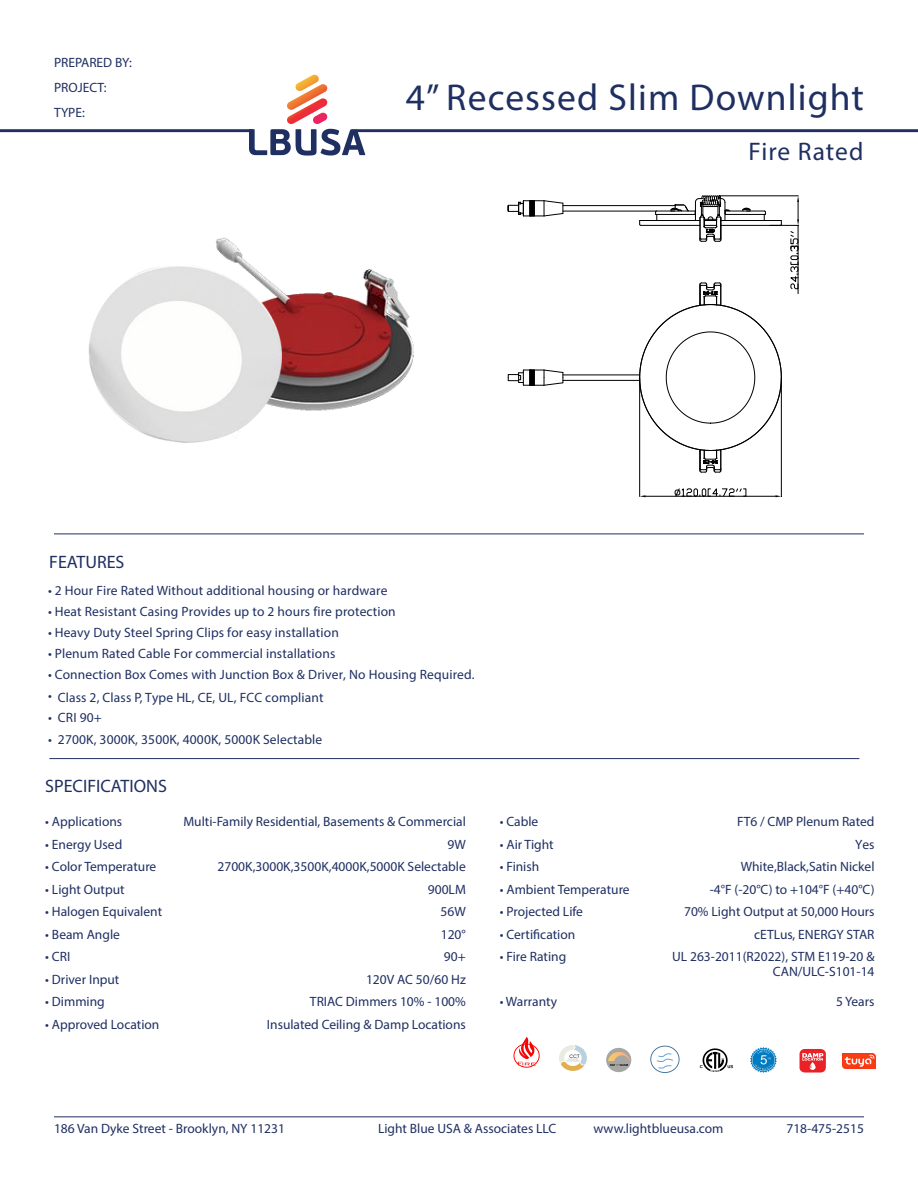
<style>
.page{position:relative;width:918px;height:1188px;background:#fff}
.page>*{position:absolute;margin:0;border:0;box-sizing:border-box;transform-origin:0 0}
.t1{font:37.5px "Myriad Pro";letter-spacing:.03em;color:#1f2f62}
.t2{font:25.5px "Myriad Pro";letter-spacing:.035em;color:#1f2f62}
.t3{font:18px "Myriad Pro";color:#1f2f62}
.Chart_Left{font:13.5px/22.8px "Myriad Pro";color:#1f2f62;text-align:right}
</style>
<div class="page">
<hr style="left:356px;top:129px;width:562px;height:3px;background:#1f2f62">
<hr style="left:0;top:129px;width:253px;height:3px;background:#1f2f62">
<svg style="left:249px;top:75px;width:116px;height:81px"></svg>
<hr style="left:49px;top:758px;width:810px;height:1px;background:#1f2f62">
<hr style="left:54px;top:534px;width:810px;height:1px;background:#1f2f62">
<hr style="left:54px;top:1117px;width:810px;height:1px;background:#1f2f62">
<img style="left:215px;top:237px;width:199px;height:174px">
<img style="left:88px;top:258px;width:205px;height:185px">
<hr style="left:563px;top:205px;width:112px;height:1px;background:#000">
<hr style="left:563px;top:211px;width:93px;height:1px;background:#000">
<hr style="left:563px;top:375px;width:77px;height:1px;background:#000">
<hr style="left:563px;top:380px;width:77px;height:1px;background:#000">
<svg style="left:507px;top:369px;width:57px;height:17px"></svg>
<svg style="left:508px;top:200px;width:56px;height:17px"></svg>
<hr style="left:639px;top:378px;width:1px;height:118px;background:#000">
<hr style="left:781px;top:378px;width:1px;height:118px;background:#000">
<hr style="left:646px;top:496px;width:129px;height:1px;background:#000">
<svg style="left:640px;top:495px;width:6px;height:2px"></svg>
<svg style="left:775px;top:495px;width:6px;height:2px"></svg>
<svg style="left:674px;top:488px;width:72px;height:9px"></svg>
<svg style="left:639px;top:195px;width:160px;height:278px"></svg>
<img style="left:513px;top:1036px;width:19px;height:23px">
<svg style="left:514px;top:1044px;width:26px;height:24px"></svg>
<img style="left:559px;top:1045px;width:27px;height:25px">
<svg style="left:650px;top:1046px;width:30px;height:27px"></svg>
<img style="left:606px;top:1048px;width:25px;height:24px;border-radius:50%">
<img style="left:843px;top:1053px;width:32px;height:16px">
<img style="left:699px;top:1048px;width:34px;height:24px">
<img style="left:799px;top:1049px;width:27px;height:24px">
<img style="left:750px;top:1047px;width:26px;height:25px">
<p class="Chart_Left" style="left:54px;top:51px;width:79px">PREPARED BY:</p>
<p class="Chart_Left" style="left:54px;top:76px;width:54px">PROJECT:</p>
<p class="Chart_Left" style="left:54px;top:101px;width:32px">TYPE:</p>
<p class="t3" style="left:49px;top:551px;width:77px">FEATURES</p>
<p class="t1" style="left:406px;top:74px;width:460px">4” Recessed Slim Downlight</p>
<p class="t2" style="left:749px;top:136px;width:116px">Fire Rated</p>
<p class="Chart_Left" style="left:48px;top:579px;width:341px">• 2 Hour Fire Rated Without additional housing or hardware</p>
<p class="Chart_Left" style="left:48px;top:600px;width:349px">• Heat Resistant Casing Provides up to 2 hours fire protection</p>
<p class="Chart_Left" style="left:48px;top:621px;width:292px">• Heavy Duty Steel Spring Clips for easy installation</p>
<p class="Chart_Left" style="left:48px;top:642px;width:289px">• Plenum Rated Cable For commercial installations</p>
<p class="Chart_Left" style="left:48px;top:663px;width:428px">• Connection Box Comes with Junction Box &amp; Driver, No Housing Required.</p>
<p class="Chart_Left" style="left:48px;top:686px;width:277px">• Class 2, Class P, Type HL, CE, UL, FCC compliant</p>
<p class="Chart_Left" style="left:48px;top:705px;width:55px">• CRI 90+</p>
<p class="Chart_Left" style="left:48px;top:728px;width:276px">• 2700K, 3000K, 3500K, 4000K, 5000K Selectable</p>
<p class="t3" style="left:45px;top:775px;width:123px">SPECIFICATIONS</p>
<p class="Chart_Left" style="left:45px;top:810px;width:78px">• Applications</p>
<p class="Chart_Left" style="left:183px;top:810px;width:284px">Multi-Family Residential, Basements &amp; Commercial</p>
<p class="Chart_Left" style="left:45px;top:832px;width:79px">• Energy Used</p>
<p class="Chart_Left" style="left:448px;top:832px;width:20px">9W</p>
<p class="Chart_Left" style="left:45px;top:855px;width:113px">• Color Temperature</p>
<p class="Chart_Left" style="left:218px;top:855px;width:250px">2700K,3000K,3500K,4000K,5000K Selectable</p>
<p class="Chart_Left" style="left:45px;top:877px;width:81px">• Light Output</p>
<p class="Chart_Left" style="left:428px;top:877px;width:40px">900LM</p>
<p class="Chart_Left" style="left:45px;top:900px;width:118px">• Halogen Equivalent</p>
<p class="Chart_Left" style="left:441px;top:900px;width:27px">56W</p>
<p class="Chart_Left" style="left:45px;top:922px;width:76px">• Beam Angle</p>
<p class="Chart_Left" style="left:441px;top:922px;width:27px">120°</p>
<p class="Chart_Left" style="left:45px;top:945px;width:26px">• CRI</p>
<p class="Chart_Left" style="left:444px;top:945px;width:23px">90+</p>
<p class="Chart_Left" style="left:45px;top:967px;width:76px">• Driver Input</p>
<p class="Chart_Left" style="left:366px;top:967px;width:101px">120V AC 50/60 Hz</p>
<p class="Chart_Left" style="left:45px;top:990px;width:61px">• Dimming</p>
<p class="Chart_Left" style="left:310px;top:990px;width:157px">TRIAC Dimmers 10% - 100%</p>
<p class="Chart_Left" style="left:45px;top:1012px;width:116px">• Approved Location</p>
<p class="Chart_Left" style="left:267px;top:1012px;width:201px">Insulated Ceiling &amp; Damp Locations</p>
<p class="Chart_Left" style="left:500px;top:810px;width:40px">• Cable</p>
<p class="Chart_Left" style="left:500px;top:832px;width:55px">• Air Tight</p>
<p class="Chart_Left" style="left:500px;top:855px;width:41px">• Finish</p>
<p class="Chart_Left" style="left:737px;top:809px;width:139px">FT6 / CMP Plenum Rated<br>Yes<br>White,Black,Satin Nickel</p>
<p class="Chart_Left" style="left:500px;top:877px;width:131px">• Ambient Temperature</p>
<p class="Chart_Left" style="left:710px;top:877px;width:166px">-4°F (-20°C) to +104°F (+40°C)</p>
<p class="Chart_Left" style="left:500px;top:900px;width:85px">• Projected Life</p>
<p class="Chart_Left" style="left:684px;top:900px;width:192px">70% Light Output at 50,000 Hours</p>
<p class="Chart_Left" style="left:500px;top:922px;width:77px">• Certification</p>
<p class="Chart_Left" style="left:754px;top:922px;width:122px">cETLus, ENERGY STAR</p>
<p class="Chart_Left" style="left:500px;top:945px;width:68px">• Fire Rating</p>
<p class="Chart_Left" style="left:672px;top:945px;width:204px">UL 263-2011(R2022), STM E119-20 &amp;</p>
<p class="Chart_Left" style="left:773px;top:960px;width:103px">CAN/ULC-S101-14</p>
<p class="Chart_Left" style="left:500px;top:990px;width:59px">• Warranty</p>
<p class="Chart_Left" style="left:836px;top:990px;width:40px">5 Years</p>
<p class="Chart_Left" style="left:54px;top:1117px;width:233px">186 Van Dyke Street - Brooklyn, NY 11231</p>
<p class="Chart_Left" style="left:378px;top:1117px;width:180px">Light Blue USA &amp; Associates LLC</p>
<p class="Chart_Left" style="left:594px;top:1117px;width:131px">www.lightblueusa.com</p>
<p class="Chart_Left" style="left:786px;top:1117px;width:79px">718-475-2515</p>
</div>
